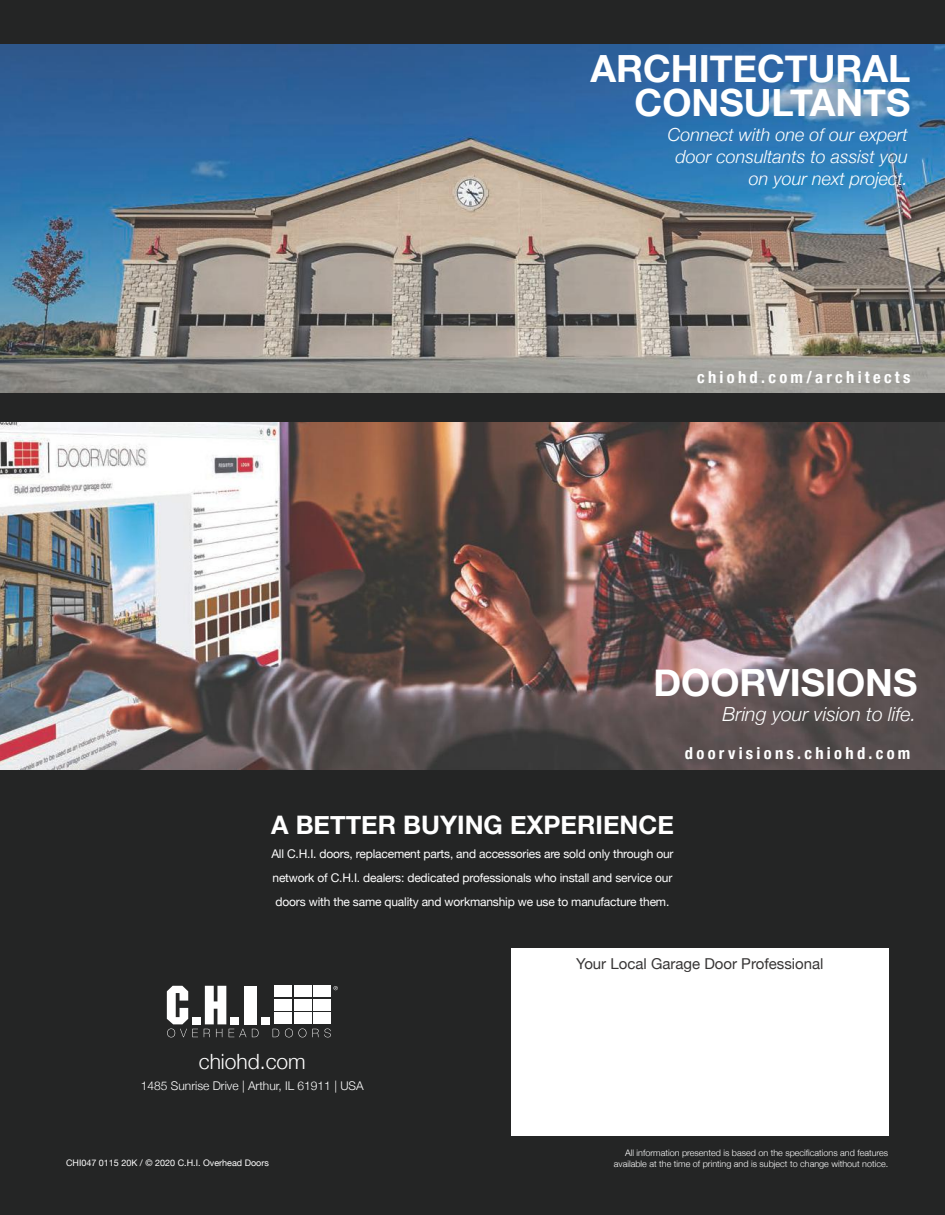
<style>
.page{position:relative;width:945px;height:1215px;background:#fff}
.page>*{position:absolute;margin:0;border:0;box-sizing:border-box;transform-origin:0 0}
.t1{font:700 37.5px/34.5px "Helvetica Neue";color:#fff;text-align:right}
.t2{font:700 25.5px "Helvetica Neue";color:#fff}
.t3{font:300 21px "Helvetica Neue";color:#fff}
.t4{font:italic 300 19.5px "Helvetica Neue";color:#fff}
.t5{font:italic 300 18px/21.6px "Helvetica Neue";color:#fff;text-align:right}
.t6{font:700 condensed 16.5px "Helvetica Neue";letter-spacing:.2em;color:#fff}
.t7{font:15px "Helvetica Neue";color:#373535}
.t8{font:12px/24px "Helvetica Neue";letter-spacing:-.015em;color:#fff;text-align:justify}
.t9{font:300 12px "Helvetica Neue";color:#fff}
.t10{font:300 9px/10.8px "Helvetica Neue";color:#fff;text-align:right}
.t11{font:9px "Helvetica Neue";color:#fff}
</style>
<div class="page">
<div style="left:0;top:1px;width:945px;height:1214px;background:#242525"></div>
<div style="left:313px;top:1012px;width:18px;height:12px;background:#fff"></div>
<div style="left:294px;top:999px;width:17px;height:12px;background:#fff"></div>
<div style="left:313px;top:999px;width:18px;height:12px;background:#fff"></div>
<div style="left:294px;top:1012px;width:17px;height:12px;background:#fff"></div>
<div style="left:274px;top:1012px;width:18px;height:12px;background:#fff"></div>
<div style="left:274px;top:999px;width:18px;height:12px;background:#fff"></div>
<div style="left:274px;top:986px;width:18px;height:11px;background:#fff"></div>
<div style="left:294px;top:986px;width:17px;height:11px;background:#fff"></div>
<div style="left:313px;top:986px;width:18px;height:11px;background:#fff"></div>
<div style="left:192px;top:1017px;width:9px;height:7px;background:#fff"></div>
<div style="left:244px;top:986px;width:13px;height:38px;background:#fff"></div>
<div style="left:261px;top:1017px;width:9px;height:7px;background:#fff"></div>
<svg style="left:333px;top:986px;width:5px;height:4px"></svg>
<svg style="left:167px;top:986px;width:31px;height:51px"></svg>
<svg style="left:204px;top:986px;width:42px;height:51px"></svg>
<svg style="left:252px;top:1029px;width:7px;height:8px"></svg>
<svg style="left:273px;top:1029px;width:6px;height:8px"></svg>
<svg style="left:285px;top:1029px;width:21px;height:8px"></svg>
<svg style="left:312px;top:1029px;width:19px;height:8px"></svg>
<div style="left:511px;top:948px;width:378px;height:187px;background:#fff"></div>
<img style="left:0;top:422px;width:945px;height:348px">
<img style="left:0;top:45px;width:945px;height:348px">
<h1 class="t1" style="left:590px;top:52px;width:322px">ARCHITECTURAL<br>CONSULTANTS</h1>
<h3 class="t5" style="left:668px;top:123px;width:242px">Connect with one of our expert door consultants to assist you on your next project.</h3>
<h3 class="t6" style="left:697px;top:363px;width:215px">chiohd.com/architects</h3>
<h1 class="t1" style="left:654px;top:666px;width:265px">DOORVISIONS</h1>
<h3 class="t4" style="left:723px;top:698px;width:195px">Bring your vision to life.</h3>
<h3 class="t6" style="left:685px;top:740px;width:227px">doorvisions.chiohd.com</h3>
<h2 class="t2" style="left:271px;top:805px;width:404px">A BETTER BUYING EXPERIENCE</h2>
<p class="t8" style="left:271px;top:843px;width:404px">All C.H.I. doors, replacement parts, and accessories are sold only through our network of C.H.I. dealers: dedicated professionals who install and service our doors with the same quality and workmanship we use to manufacture them.</p>
<h3 class="t3" style="left:199px;top:1044px;width:108px">chiohd.com</h3>
<p class="t9" style="left:141px;top:1076px;width:224px">1485 Sunrise Drive | Arthur, IL 61911 | USA</p>
<p class="t7" style="left:576px;top:953px;width:249px">Your Local Garage Door Professional</p>
<p class="t11" style="left:66px;top:1156px;width:204px">CHI047 0115 20K / © 2020 C.H.I. Overhead Doors</p>
<p class="t10" style="left:614px;top:1147px;width:276px">All information presented is based on the specifications and features available at the time of printing and is subject to change without notice.</p>
</div>
